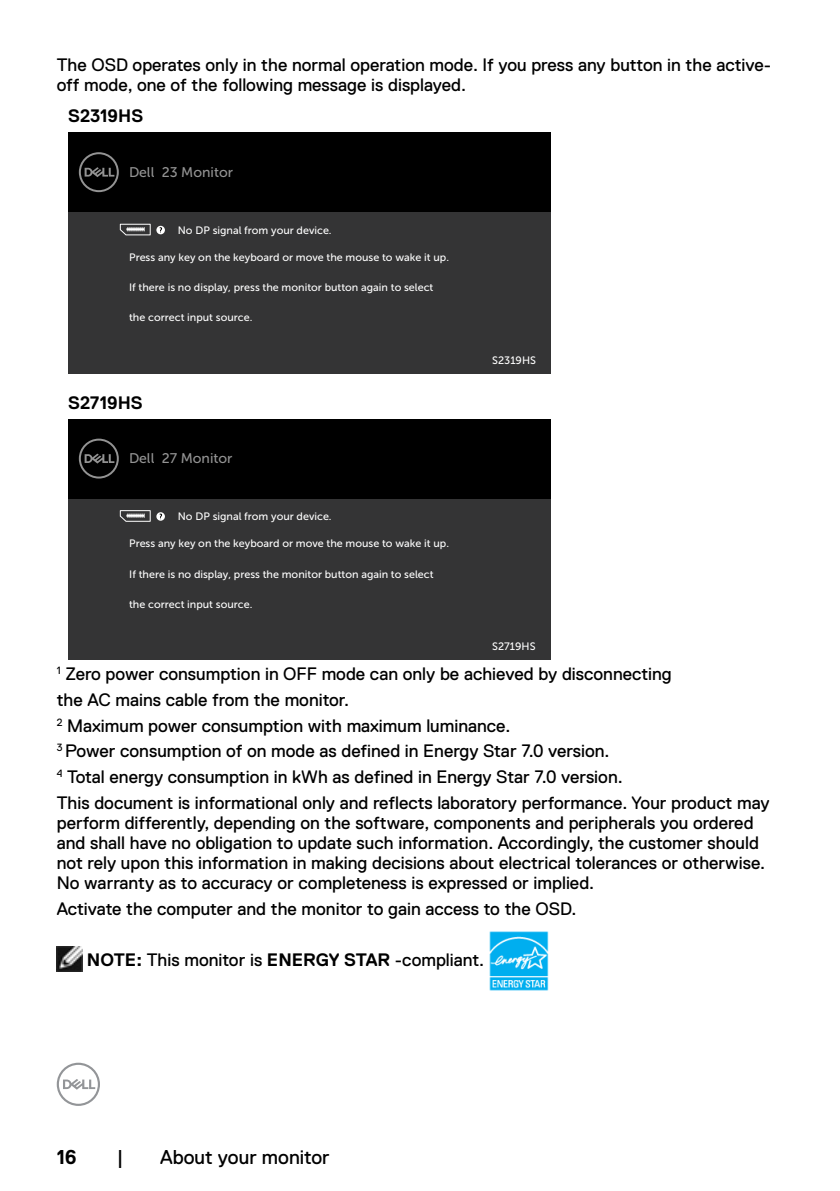
<style>
.page{position:relative;width:840px;height:1191px;background:#fff}
.page>*{position:absolute;margin:0;border:0;box-sizing:border-box;transform-origin:0 0}
.t1{font:20px "Dell Replica";color:#000}
.t2{font:700 20px "Dell Replica";color:#000}
.Paragraph{font:18px/20px "Dell Replica";color:#000}
.Note{font:18px "Dell Replica";color:#000}
.Paragraph-2{font:700 18px "Dell Replica";color:#000}
.t3{font:14px "Museo Sans For Dell 500";color:#939393}
.t4{font:10.8px "Museo Sans For Dell 500";color:#fff}
.s1{font-weight:700}
</style>
<div class="page">
<svg style="left:57px;top:1062px;width:43px;height:44px"></svg>
<div style="left:68px;top:212px;width:482px;height:161px;background:#343435"></div>
<svg style="left:156px;top:226px;width:9px;height:8px"></svg>
<svg style="left:159px;top:227px;width:4px;height:6px"></svg>
<svg style="left:120px;top:224px;width:31px;height:11px"></svg>
<div style="left:68px;top:133px;width:482px;height:79px;background:#000"></div>
<svg style="left:79px;top:152px;width:40px;height:40px"></svg>
<div style="left:68px;top:498px;width:482px;height:162px;background:#343435"></div>
<svg style="left:156px;top:512px;width:9px;height:9px"></svg>
<svg style="left:159px;top:514px;width:4px;height:5px"></svg>
<svg style="left:120px;top:510px;width:31px;height:12px"></svg>
<div style="left:68px;top:419px;width:482px;height:79px;background:#000"></div>
<svg style="left:79px;top:438px;width:40px;height:40px"></svg>
<img style="left:57px;top:946px;width:25px;height:25px">
<img style="left:489px;top:931px;width:58px;height:60px">
<p class="Paragraph" style="left:57px;top:55px;width:715px">The OSD operates only in the normal operation mode. If you press any button in the active&shy;off mode, one of the following message is displayed.</p>
<p class="Paragraph-2" style="left:68px;top:106px;width:77px">S2319HS</p>
<p class="t3" style="left:129px;top:164px;width:105px">Dell 23 Monitor</p>
<p class="t4" style="left:178px;top:224px;width:155px">No DP signal from your device.</p>
<p class="t4" style="left:129px;top:251px;width:321px">Press any key on the keyboard or move the mouse to wake it up.</p>
<p class="t4" style="left:129px;top:281px;width:305px">If there is no display, press the monitor button again to select</p>
<p class="t4" style="left:129px;top:312px;width:125px">the correct input source.</p>
<p class="Paragraph-2" style="left:68px;top:392px;width:76px">S2719HS</p>
<p class="t3" style="left:129px;top:450px;width:105px">Dell 27 Monitor</p>
<p class="t4" style="left:178px;top:510px;width:155px">No DP signal from your device.</p>
<p class="t4" style="left:129px;top:537px;width:321px">Press any key on the keyboard or move the mouse to wake it up.</p>
<p class="t4" style="left:129px;top:568px;width:305px">If there is no display, press the monitor button again to select</p>
<p class="t4" style="left:129px;top:598px;width:125px">the correct input source.</p>
<p class="t4" style="left:492px;top:354px;width:45px">S2319HS</p>
<p class="t4" style="left:492px;top:640px;width:45px">S2719HS</p>
<p class="Note" style="left:57px;top:664px;width:616px"><sup>1</sup> Zero power consumption in OFF mode can only be achieved by disconnecting</p>
<p class="Note" style="left:57px;top:690px;width:294px">the AC mains cable from the monitor.</p>
<p class="Note" style="left:57px;top:715px;width:455px"><sup>2</sup> Maximum power consumption with maximum luminance.</p>
<p class="Paragraph" style="left:57px;top:741px;width:554px"><sup>3</sup> Power consumption of on mode as defined in Energy Star 7.0 version.</p>
<p class="Paragraph" style="left:57px;top:767px;width:567px"><sup>4</sup> Total energy consumption in kWh as defined in Energy Star 7.0 version.</p>
<p class="Paragraph" style="left:57px;top:792px;width:714px">This document is informational only and reflects laboratory performance. Your product may perform differently, depending on the software, components and peripherals you ordered and shall have no obligation to update such information. Accordingly, the customer should not rely upon this information in making decisions about electrical tolerances or otherwise.<br>No warranty as to accuracy or completeness is expressed or implied.</p>
<p class="Note" style="left:57px;top:898px;width:521px">Activate the computer and the monitor to gain access to the OSD.</p>
<p class="Note" style="left:87px;top:949px;width:398px"><span class="s1">NOTE:</span> This monitor is <span class="s1">ENERGY STAR</span> -compliant.</p>
<p class="t2" style="left:57px;top:1146px;width:21px">16</p>
<p class="t1" style="left:117px;top:1146px;width:8px">|</p>
<p class="t1" style="left:160px;top:1146px;width:171px">About your monitor</p>
</div>
